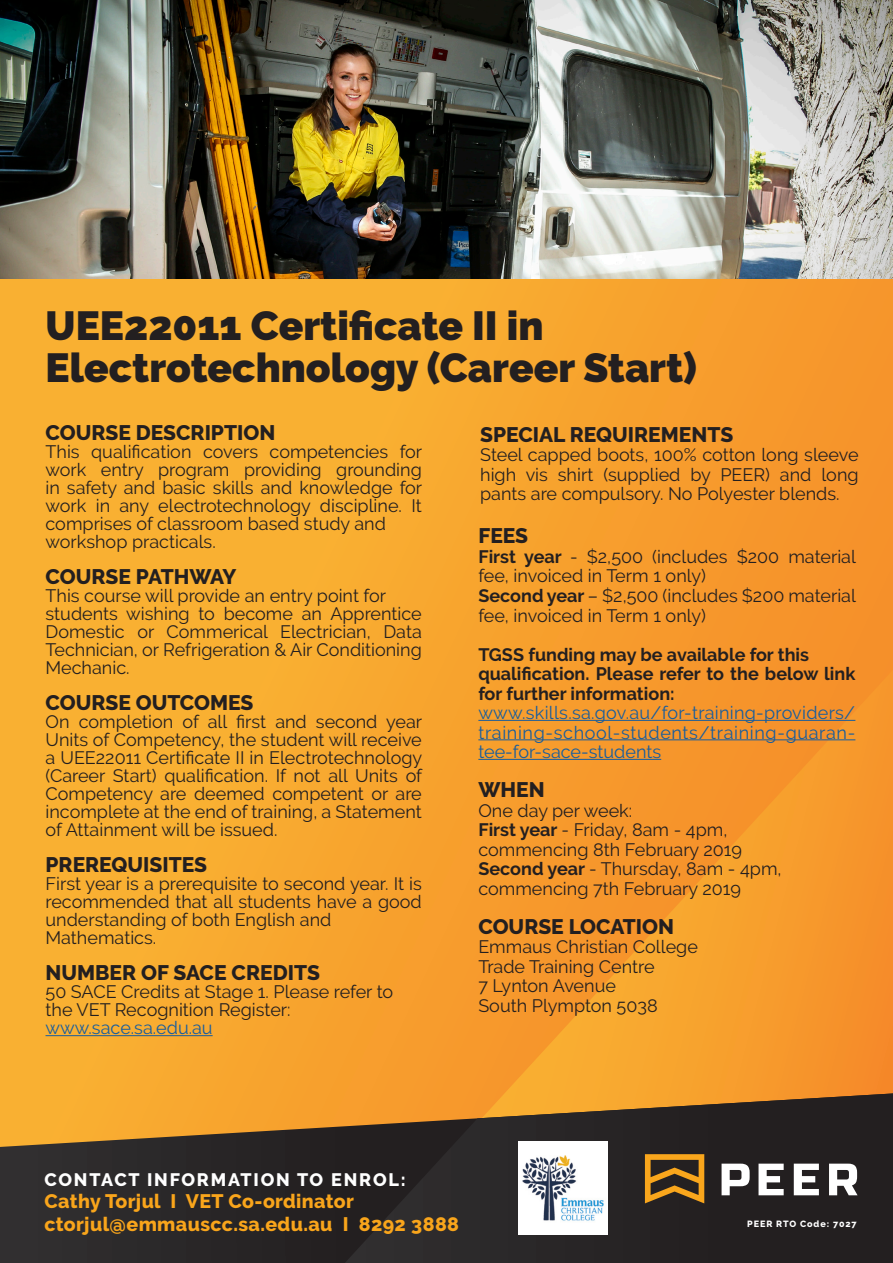
<style>
.page{position:relative;width:893px;height:1263px;background:#fff}
.page>*{position:absolute;margin:0;border:0;box-sizing:border-box;transform-origin:0 0}
.Body_Copy{font:900 40.5px "Raleway";color:#231f20}
.t1{font:800 21px "Raleway";color:#231f20}
.t2{font:800 19.5px "Raleway";letter-spacing:.02em;color:#f9a51b}
.t3{font:18px/18px "Raleway";color:#231f20;text-align:justify}
.t4{font:18px/19.5px "Raleway";letter-spacing:.03em;color:#175d9e;text-align:justify}
.t5{font:700 18px/19.5px "Raleway";color:#231f20}
.t6{font:800 18px "Raleway";letter-spacing:.1em;color:#fff}
.t7{font:18px "Raleway";color:#175d9e}
.t8{font:800 9px "Raleway";letter-spacing:.1em;color:#fff}
.s1{font-weight:700}
</style>
<div class="page">
<div style="left:0;top:0;width:893px;height:1263px;background:linear-gradient(to right,#fab633,#f6952b)"></div>
<svg style="left:349px;top:670px;width:544px;height:423px;background:#f69b2c"></svg>
<svg style="left:0;top:1093px;width:345px;height:170px;background:#5f482a"></svg>
<svg style="left:345px;top:1093px;width:548px;height:170px;background:#3f3225"></svg>
<svg style="left:645px;top:1154px;width:59px;height:49px;background:#8a601e"></svg>
<svg style="left:722px;top:1163px;width:28px;height:32px"></svg>
<svg style="left:758px;top:1163px;width:26px;height:32px"></svg>
<svg style="left:794px;top:1163px;width:25px;height:32px"></svg>
<svg style="left:829px;top:1163px;width:28px;height:32px"></svg>
<img style="left:0;top:0;width:893px;height:279px">
<hr style="left:46px;top:1035px;width:167px;height:1px;background:#175d9e">
<img style="left:519px;top:1142px;width:89px;height:92px">
<hr style="left:478px;top:720px;width:377px;height:1px;background:#175d9e">
<hr style="left:478px;top:739px;width:377px;height:1px;background:#175d9e">
<hr style="left:478px;top:759px;width:183px;height:1px;background:#175d9e">
<p class="Body_Copy" style="left:46px;top:302px;width:499px">UEE22011 Certificate II in</p>
<p class="Body_Copy" style="left:46px;top:344px;width:653px">Electrotechnology (Career Start)</p>
<p class="t1" style="left:480px;top:423px;width:255px">SPECIAL REQUIREMENTS</p>
<p class="t3" style="left:480px;top:445px;width:380px;line-height:19.5px">Steel capped boots, 100% cotton long sleeve high vis shirt (supplied by PEER) and long pants are compulsory. No Polyester blends.</p>
<p class="t1" style="left:478px;top:524px;width:51px">FEES</p>
<p class="t3" style="left:478px;top:547px;width:379px;line-height:19.5px"><span class="s1">First year</span> - $2,500 (includes $200 material fee, invoiced in Term 1 only)</p>
<p class="t3" style="left:478px;top:586px;width:379px;line-height:19.5px"><span class="s1">Second year</span> – $2,500 (includes $200 material fee, invoiced in Term 1 only)</p>
<p class="t5" style="left:478px;top:644px;width:332px">TGSS funding may be available for this</p>
<p class="t5" style="left:478px;top:664px;width:379px">qualification. Please refer to the below link for further information:</p>
<p class="t4" style="left:478px;top:703px;width:379px">www.skills.sa.gov.au/for-training-providers/ training-school-students/training-guaran&shy;tee-for-sace-students</p>
<p class="t1" style="left:478px;top:778px;width:68px">WHEN</p>
<p class="t3" style="left:478px;top:801px;width:155px">One day per week:</p>
<p class="t3" style="left:478px;top:821px;width:251px"><span class="s1">First year</span> - Friday, 8am - 4pm,</p>
<p class="t3" style="left:478px;top:840px;width:265px">commencing 8th February 2019</p>
<p class="t3" style="left:478px;top:860px;width:305px"><span class="s1">Second year</span> - Thursday, 8am - 4pm,</p>
<p class="t3" style="left:478px;top:879px;width:264px">commencing 7th February 2019</p>
<p class="t1" style="left:478px;top:914px;width:197px">COURSE LOCATION</p>
<p class="t3" style="left:478px;top:938px;width:221px">Emmaus Christian College</p>
<p class="t3" style="left:478px;top:957px;width:178px">Trade Training Centre</p>
<p class="t3" style="left:478px;top:977px;width:139px">7 Lynton Avenue</p>
<p class="t3" style="left:478px;top:996px;width:181px">South Plympton 5038</p>
<p class="t1" style="left:46px;top:421px;width:231px">COURSE DESCRIPTION</p>
<p class="t3" style="left:46px;top:443px;width:378px">This qualification covers competencies for work entry program providing grounding in safety and basic skills and knowledge for work in any electrotechnology discipline. It comprises of classroom based study and</p>
<p class="t3" style="left:46px;top:533px;width:172px">workshop practicals.</p>
<p class="t1" style="left:46px;top:565px;width:192px">COURSE PATHWAY</p>
<p class="t3" style="left:46px;top:587px;width:342px">This course will provide an entry point for</p>
<p class="t3" style="left:46px;top:605px;width:378px">students wishing to become an Apprentice Domestic or Commerical Electrician, Data Technician, or Refrigeration &amp; Air Conditioning Mechanic.</p>
<p class="t1" style="left:46px;top:691px;width:209px">COURSE OUTCOMES</p>
<p class="t3" style="left:46px;top:713px;width:378px">On completion of all first and second year Units of Competency, the student will receive a UEE22011 Certificate II in Electrotechnology (Career Start) qualification. If not all Units of Competency are deemed competent or are incomplete at the end of training, a Statement of Attainment will be issued.</p>
<p class="t1" style="left:46px;top:853px;width:163px">PREREQUISITES</p>
<p class="t3" style="left:46px;top:875px;width:378px">First year is a prerequisite to second year. It is recommended that all students have a good understanding of both English and</p>
<p class="t3" style="left:46px;top:929px;width:112px">Mathematics.</p>
<p class="t1" style="left:46px;top:961px;width:276px">NUMBER OF SACE CREDITS</p>
<p class="t3" style="left:46px;top:983px;width:349px">50 SACE Credits at Stage 1. Please refer to the VET Recognition Register:</p>
<p class="t7" style="left:46px;top:1017px;width:169px">www.sace.sa.edu.au</p>
<p class="t6" style="left:44px;top:1169px;width:363px">CONTACT INFORMATION TO ENROL:</p>
<p class="t2" style="left:44px;top:1190px;width:311px">Cathy Torjul I VET Co-ordinator</p>
<p class="t2" style="left:44px;top:1213px;width:416px">ctorjul@emmauscc.sa.edu.au I 8292 3888</p>
<p class="t8" style="left:747px;top:1218px;width:111px">PEER RTO Code: 7027</p>
</div>
